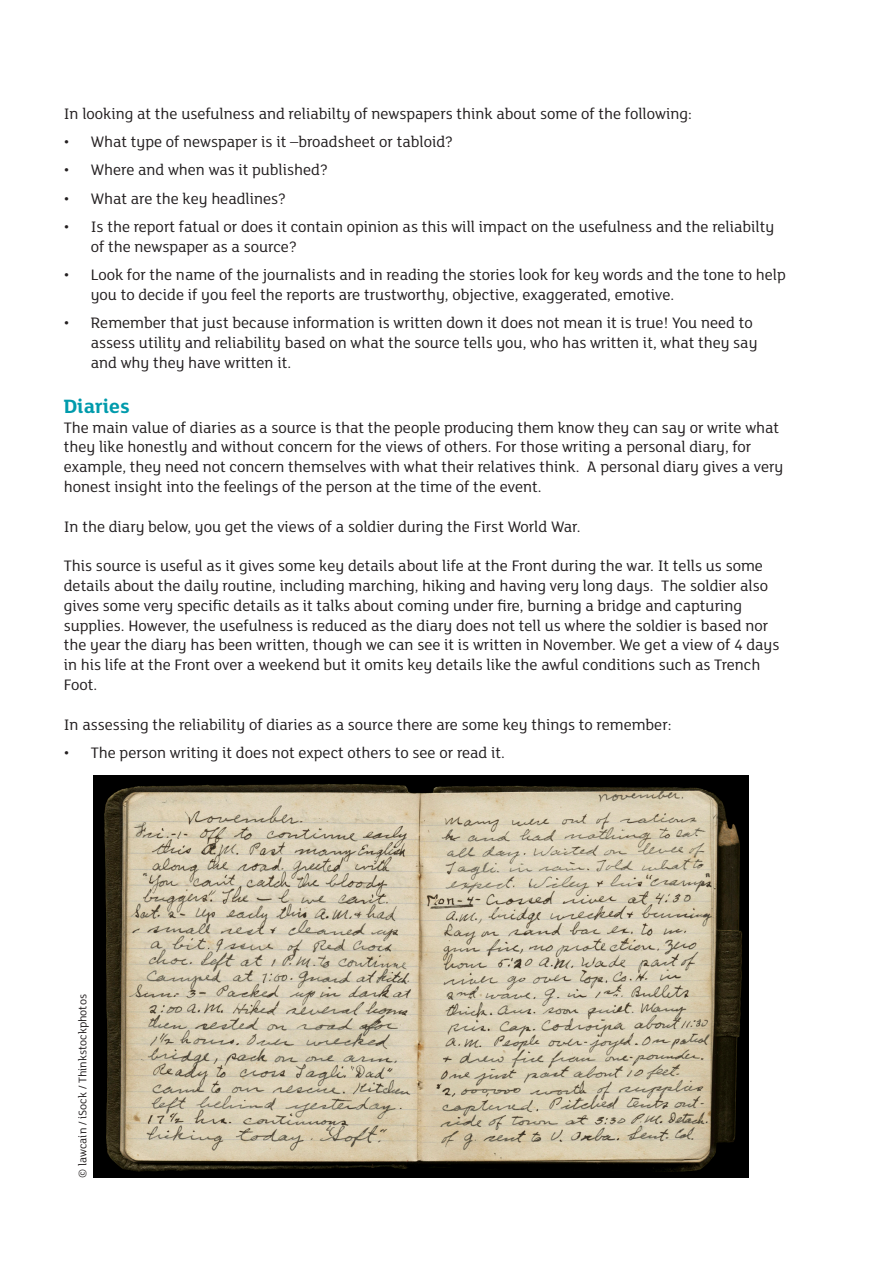
<style>
.page{position:relative;width:893px;height:1263px;background:#fff}
.page>*{position:absolute;margin:0;border:0;box-sizing:border-box;transform-origin:0 0}
.Body_Text{font:700 21px "FS Lola";color:#009bac}
.Body_Text-2{font:16.5px/19.8px "FS Lola";color:#231f20}
.t1{font:12px "FS Lola";color:#231f20}
</style>
<div class="page">
<img style="left:94px;top:776px;width:654px;height:402px">
<p class="Body_Text-2" style="left:64px;top:103px;width:630px">In looking at the usefulness and reliabilty of newspapers think about some of the following:</p>
<p class="Body_Text-2" style="left:64px;top:131px;width:391px">• What type of newspaper is it –broadsheet or tabloid?</p>
<p class="Body_Text-2" style="left:64px;top:159px;width:266px">• Where and when was it published?</p>
<p class="Body_Text-2" style="left:64px;top:188px;width:224px">• What are the key headlines?</p>
<p class="Body_Text-2" style="left:91px;top:216px;width:685px;text-indent:-27px">• Is the report fatual or does it contain opinion as this will impact on the usefulness and the reliabilty of the newspaper as a source?</p>
<p class="Body_Text-2" style="left:91px;top:264px;width:696px;text-indent:-27px">• Look for the name of the journalists and in reading the stories look for key words and the tone to help you to decide if you feel the reports are trustworthy, objective, exaggerated, emotive.</p>
<p class="Body_Text-2" style="left:91px;top:312px;width:668px;text-indent:-27px">• Remember that just because information is written down it does not mean it is true! You need to assess utility and reliability based on what the source tells you, who has written it, what they say and why they have written it.</p>
<p class="Body_Text" style="left:64px;top:391px;width:67px">Diaries</p>
<p class="Body_Text-2" style="left:64px;top:417px;width:721px">The main value of diaries as a source is that the people producing them know they can say or write what they like honestly and without concern for the views of others. For those writing a personal diary, for example, they need not concern themselves with what their relatives think. A personal diary gives a very honest insight into the feelings of the person at the time of the event.</p>
<p class="Body_Text-2" style="left:64px;top:516px;width:518px">In the diary below, you get the views of a soldier during the First World War.</p>
<p class="Body_Text-2" style="left:64px;top:555px;width:717px">This source is useful as it gives some key details about life at the Front during the war. It tells us some details about the daily routine, including marching, hiking and having very long days. The soldier also gives some very specific details as it talks about coming under fire, burning a bridge and capturing supplies. However, the usefulness is reduced as the diary does not tell us where the soldier is based nor the year the diary has been written, though we can see it is written in November. We get a view of 4 days in his life at the Front over a weekend but it omits key details like the awful conditions such as Trench Foot.</p>
<p class="Body_Text-2" style="left:64px;top:714px;width:609px">In assessing the reliability of diaries as a source there are some key things to remember:</p>
<p class="Body_Text-2" style="left:64px;top:742px;width:443px">• The person writing it does not expect others to see or read it.</p>
<p class="t1" style="left:75px;top:1178px;width:185px;rotate:-90deg">© lawcain / iSock / Thinkstockphotos</p>
</div>
